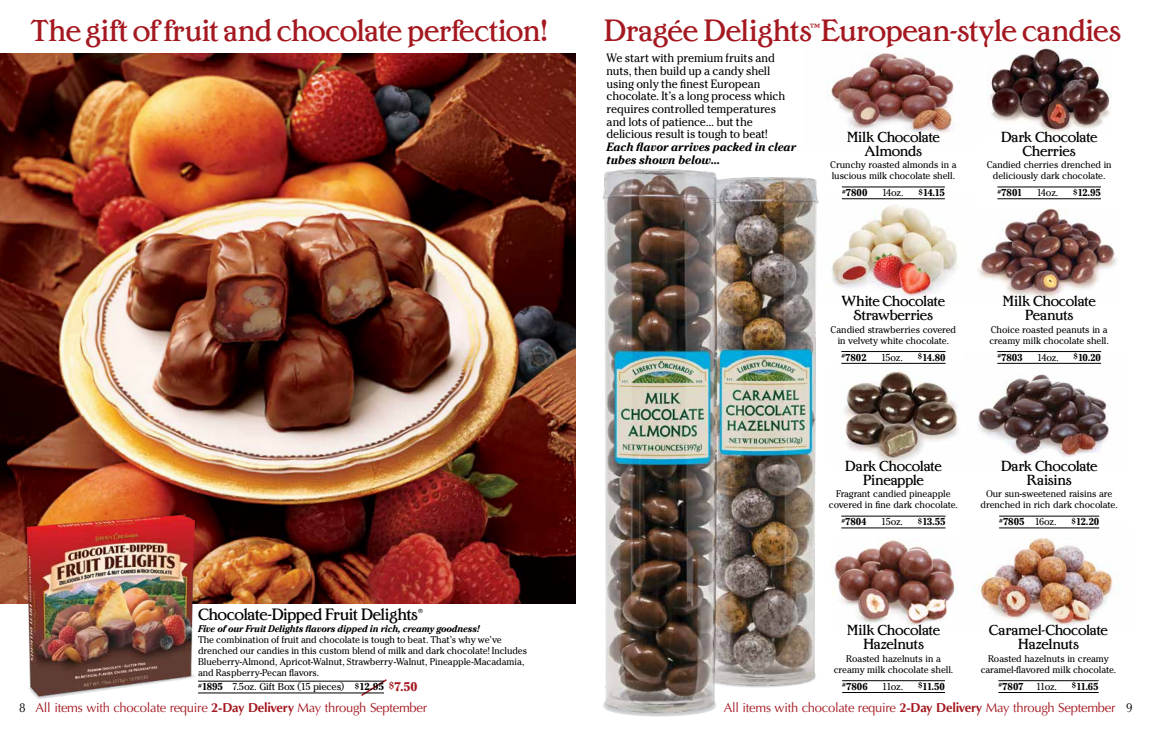
<style>
.page{position:relative;width:1152px;height:729px;background:#fff}
.page>*{position:absolute;margin:0;border:0;box-sizing:border-box;transform-origin:0 0}
.t1{font:32px "Edwardian Medium Plain";letter-spacing:-.015em;color:#a51820}
.t2{font:17.1px "Edwardian Medium Plain";letter-spacing:-.03em;color:#000}
.t3{font:15.2px/14px "Edwardian Medium Plain";letter-spacing:-.03em;color:#000;text-align:center}
.t4{font:13px "Optima";letter-spacing:-.02em;color:#a51820}
.t5{font:700 12.5px "Cheltenham ITC Pro";color:#a51820}
.t6{font:12px/12.7px "Cheltenham ITC Pro";letter-spacing:-.015em;color:#000;scale:.96 1}
.t7{font:italic 700 12px/12.7px "Cheltenham ITC Pro";letter-spacing:-.015em;color:#000;scale:.96 1}
.t8{font:10px "Cheltenham ITC Pro";letter-spacing:-.03em;color:#000}
.t9{font:700 10px "Cheltenham ITC Pro";letter-spacing:-.02em;color:#000}
.t10{font:9.7px/11px "Cheltenham ITC Pro";letter-spacing:-.005em;color:#000;text-align:center;scale:.96 1}
.t11{font:italic 700 9.7px "Cheltenham ITC Pro";letter-spacing:-.02em;color:#000;scale:.96 1}
.t12{font:5.7px "Helvetica Neue";color:#000;scale:1.05 1}
.s1{font-family:"Minion Pro";font-weight:500;font-size:24px}
.s2{font-size:8px}
.s3{font-weight:700;font-size:8px}
.s4{font-weight:700}
.s5{font-size:10px}
.s6{color:#000}
</style>
<div class="page">
<svg style="left:35px;top:676px;width:166px;height:23px"></svg>
<svg style="left:359px;top:679px;width:28px;height:17px"></svg>
<img style="left:978px;top:208px;width:139px;height:89px">
<img style="left:837px;top:539px;width:120px;height:90px">
<img style="left:844px;top:370px;width:114px;height:94px">
<img style="left:837px;top:198px;width:120px;height:102px">
<img style="left:827px;top:53px;width:127px;height:81px">
<img style="left:989px;top:46px;width:121px;height:87px">
<img style="left:977px;top:352px;width:132px;height:105px">
<img style="left:976px;top:527px;width:137px;height:100px">
<img style="left:0;top:54px;width:576px;height:549px">
<hr style="left:198px;top:681px;width:186px;height:1px;background:#000">
<hr style="left:198px;top:693px;width:186px;height:1px;background:#000">
<hr style="left:842px;top:187px;width:103px;height:1px;background:#000">
<hr style="left:842px;top:199px;width:103px;height:1px;background:#000">
<hr style="left:997px;top:187px;width:104px;height:1px;background:#000">
<hr style="left:997px;top:199px;width:104px;height:1px;background:#000">
<hr style="left:841px;top:351px;width:105px;height:1px;background:#000">
<hr style="left:841px;top:363px;width:105px;height:1px;background:#000">
<hr style="left:997px;top:351px;width:104px;height:1px;background:#000">
<hr style="left:997px;top:363px;width:104px;height:1px;background:#000">
<hr style="left:841px;top:516px;width:105px;height:1px;background:#000">
<hr style="left:841px;top:528px;width:105px;height:1px;background:#000">
<hr style="left:999px;top:516px;width:100px;height:1px;background:#000">
<hr style="left:999px;top:528px;width:100px;height:1px;background:#000">
<hr style="left:998px;top:680px;width:101px;height:1px;background:#000">
<hr style="left:998px;top:692px;width:101px;height:1px;background:#000">
<hr style="left:842px;top:680px;width:103px;height:1px;background:#000">
<hr style="left:842px;top:692px;width:103px;height:1px;background:#000">
<img style="left:602px;top:169px;width:235px;height:548px">
<img style="left:27px;top:515px;width:167px;height:181px">
<h1 class="t1" style="left:31px;top:12px;width:519px">The gift of fruit and chocolate perfection!</h1>
<h1 class="t1" style="left:604px;top:12px;width:519px">Dragée Delights<span class="s1">™</span>European-style candies</h1>
<p class="t6" style="left:607px;top:51px;width:188px">We start with premium fruits and nuts, then build up a candy shell using only the finest European chocolate. It’s a long process which requires controlled temperatures and lots of patience... but the delicious result is tough to beat!</p>
<p class="t7" style="left:607px;top:140px;width:199px">Each flavor arrives packed in clear tubes shown below...</p>
<h3 class="t3" style="left:847px;top:130px;width:95px">Milk Chocolate<br>Almonds</h3>
<p class="t10" style="left:830px;top:159px;width:133px;text-align:left">Crunchy roasted almonds in a luscious milk chocolate shell.</p>
<p class="t9" style="left:842px;top:186px;width:27px"><span class="s2">#</span>7800</p>
<p class="t8" style="left:882px;top:186px;width:23px">14oz.</p>
<p class="t9" style="left:919px;top:186px;width:28px"><span class="s2">$</span>14.15</p>
<h3 class="t3" style="left:1001px;top:130px;width:98px">Dark Chocolate<br>Cherries</h3>
<p class="t10" style="left:987px;top:159px;width:132px">Candied cherries drenched in deliciously dark chocolate.</p>
<p class="t9" style="left:997px;top:186px;width:26px"><span class="s2">#</span>7801</p>
<p class="t8" style="left:1037px;top:186px;width:23px">14oz.</p>
<p class="t9" style="left:1073px;top:186px;width:29px"><span class="s2">$</span>12.95</p>
<h3 class="t3" style="left:842px;top:294px;width:105px">White Chocolate<br>Strawberries</h3>
<p class="t10" style="left:831px;top:324px;width:132px">Candied strawberries covered in velvety white chocolate.</p>
<p class="t9" style="left:841px;top:351px;width:27px"><span class="s2">#</span>7802</p>
<p class="t8" style="left:881px;top:351px;width:23px">15oz.</p>
<p class="t9" style="left:918px;top:351px;width:29px"><span class="s2">$</span>14.80</p>
<h3 class="t3" style="left:1003px;top:294px;width:95px">Milk Chocolate<br>Peanuts</h3>
<p class="t10" style="left:989px;top:324px;width:126px;text-align:left">Choice roasted peanuts in a creamy milk chocolate shell.</p>
<p class="t9" style="left:997px;top:351px;width:27px"><span class="s2">#</span>7803</p>
<p class="t8" style="left:1037px;top:351px;width:23px">14oz.</p>
<p class="t9" style="left:1074px;top:351px;width:29px"><span class="s2">$</span>10.20</p>
<h3 class="t3" style="left:845px;top:459px;width:98px">Dark Chocolate<br>Pineapple</h3>
<p class="t10" style="left:829px;top:488px;width:136px">Fragrant candied pineapple covered in fine dark chocolate.</p>
<p class="t9" style="left:841px;top:516px;width:27px"><span class="s2">#</span>7804</p>
<p class="t8" style="left:881px;top:516px;width:23px">15oz.</p>
<p class="t9" style="left:918px;top:516px;width:29px"><span class="s2">$</span>13.55</p>
<h3 class="t3" style="left:1001px;top:459px;width:98px">Dark Chocolate<br>Raisins</h3>
<p class="t10" style="left:981px;top:488px;width:144px">Our sun-sweetened raisins are drenched in rich dark chocolate.</p>
<p class="t8" style="left:999px;top:516px;width:59px"><span class="s3">#</span><span class="s4">7805</span> 16oz.</p>
<p class="t9" style="left:1072px;top:516px;width:29px"><span class="s2">$</span>12.20</p>
<h2 class="t2" style="left:198px;top:605px;width:222px">Chocolate-Dipped Fruit Delights</h2>
<p class="t12" style="left:418px;top:607px;width:6px">®</p>
<p class="t11" style="left:198px;top:623px;width:295px">Five of our Fruit Delights flavors dipped in rich, creamy goodness!</p>
<p class="t10" style="left:198px;top:634px;width:345px;text-align:left">The combination of fruit and chocolate is tough to beat. That’s why we’ve drenched our candies in this custom blend of milk and dark chocolate! Includes Blueberry-Almond, Apricot-Walnut, Strawberry-Walnut, Pineapple-Macadamia, and Raspberry-Pecan flavors.</p>
<p class="t8" style="left:198px;top:681px;width:187px"><span class="s3">#</span><span class="s4">1895</span> 7.5oz. Gift Box (15 pieces) <span class="s3">$</span><span class="s4">12.95</span></p>
<h3 class="t3" style="left:847px;top:623px;width:95px">Milk Chocolate<br>Hazelnuts</h3>
<p class="t10" style="left:834px;top:653px;width:126px">Roasted hazelnuts in a creamy milk chocolate shell.</p>
<p class="t5" style="left:389px;top:679px;width:30px"><span class="s5">$</span>7.50</p>
<p class="t9" style="left:842px;top:680px;width:27px"><span class="s2">#</span>7806</p>
<p class="t8" style="left:882px;top:680px;width:22px">11oz.</p>
<p class="t9" style="left:918px;top:680px;width:28px"><span class="s2">$</span>11.50</p>
<h3 class="t3" style="left:989px;top:623px;width:121px">Caramel-Chocolate<br>Hazelnuts</h3>
<p class="t10" style="left:981px;top:653px;width:143px">Roasted hazelnuts in creamy caramel-flavored milk chocolate.</p>
<p class="t8" style="left:999px;top:680px;width:60px"><span class="s3">#</span><span class="s4">7807</span> 11oz.</p>
<p class="t9" style="left:1072px;top:680px;width:28px"><span class="s2">$</span>11.65</p>
<h3 class="t4" style="left:19px;top:700px;width:409px"><span class="s6">8</span> All items with chocolate require <span class="s4">2-Day Delivery</span> May through September</h3>
<h3 class="t4" style="left:724px;top:700px;width:411px">All items with chocolate require <span class="s4">2-Day Delivery</span> May through September <span class="s6">9</span></h3>
</div>
